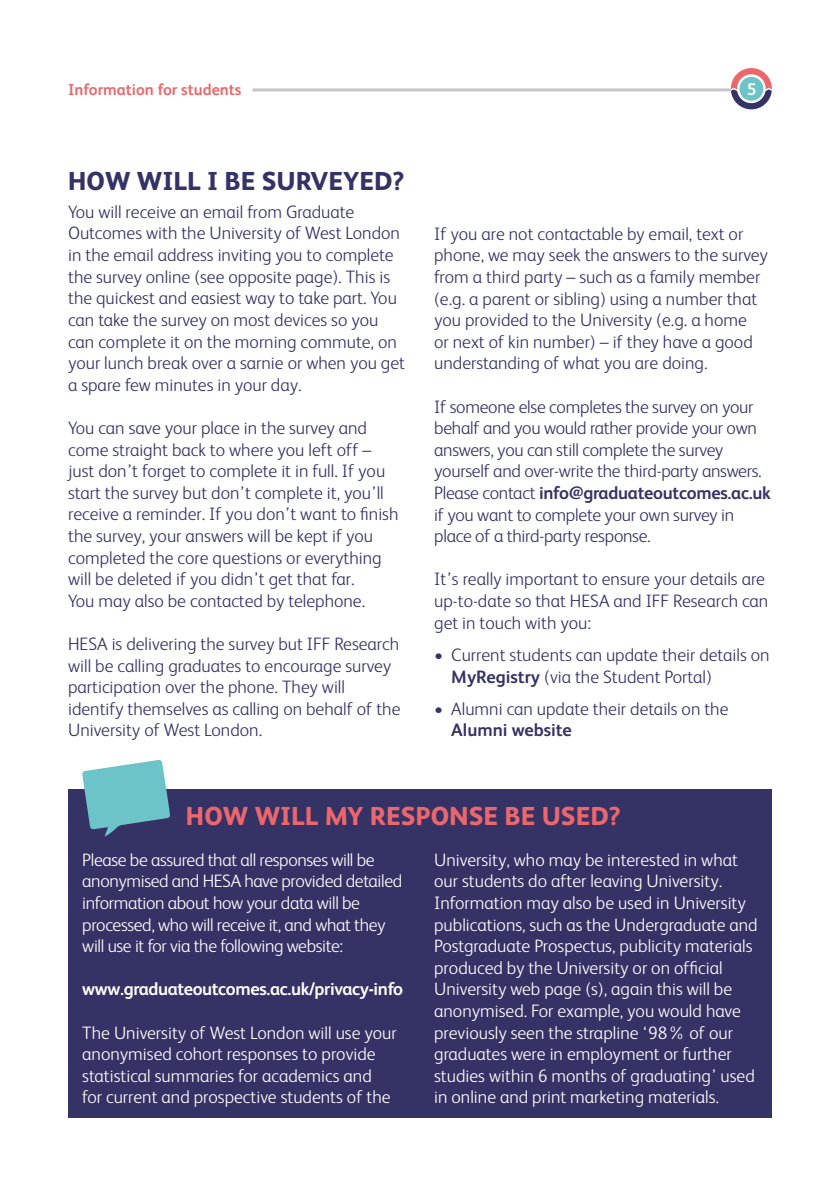
<style>
.page{position:relative;width:840px;height:1191px;background:#fff}
.page>*{position:absolute;margin:0;border:0;box-sizing:border-box;transform-origin:0 0}
.t1{font:800 26px "FS Albert";color:#ec676b}
.t2{font:800 26px "FS Albert";color:#353265}
.t3{font:300 18px/21.6px "FS Albert";color:#353265}
.t4{font:300 18px/21.6px "FS Albert";color:#fff}
.t5{font:300 18px/21.6px "FS Albert";letter-spacing:-.02em;color:#fff}
.t6{font:700 18px "FS Albert";letter-spacing:-.02em;color:#fff}
.t7{font:700 18px "FS Albert";color:#353265}
.t8{font:700 17px "FS Albert";color:#fff}
.t9{font:700 16px "FS Albert";color:#ec676b}
.s1{font-weight:700}
</style>
<div class="page">
<hr style="left:252px;top:88px;width:478px;height:3px;background:#c6c6c6">
<div style="left:68px;top:789px;width:703px;height:328px;background:#353265"></div>
<svg style="left:730px;top:68px;width:41px;height:41px"></svg>
<svg style="left:82px;top:760px;width:88px;height:76px"></svg>
<p class="t9" style="left:68px;top:78px;width:175px">Information for students</p>
<p class="t8" style="left:746px;top:78px;width:11px">5</p>
<h1 class="t2" style="left:68px;top:162px;width:337px">HOW WILL I BE SURVEYED?</h1>
<p class="t3" style="left:68px;top:200px;width:338px">You will receive an email from Graduate Outcomes with the University of West London in the email address inviting you to complete the survey online (see opposite page). This is the quickest and easiest way to take part. You can take the survey on most devices so you can complete it on the morning commute, on your lunch break over a sarnie or when you get a spare few minutes in your day.</p>
<p class="t3" style="left:68px;top:416px;width:332px">You can save your place in the survey and come straight back to where you left off – just don’t forget to complete it in full. If you start the survey but don’t complete it, you’ll receive a reminder. If you don’t want to finish the survey, your answers will be kept if you completed the core questions or everything will be deleted if you didn’t get that far.<br>You may also be contacted by telephone.</p>
<p class="t3" style="left:68px;top:632px;width:334px">HESA is delivering the survey but IFF Research will be calling graduates to encourage survey participation over the phone. They will identify themselves as calling on behalf of the University of West London.</p>
<p class="t3" style="left:434px;top:222px;width:335px">If you are not contactable by email, text or phone, we may seek the answers to the survey from a third party – such as a family member (e.g. a parent or sibling) using a number that you provided to the University (e.g. a home<br>or next of kin number) – if they have a good understanding of what you are doing.</p>
<p class="t3" style="left:434px;top:395px;width:338px">If someone else completes the survey on your behalf and you would rather provide your own answers, you can still complete the survey yourself and over-write the third-party answers.<br>Please contact <span class="s1">info@graduateoutcomes.ac.uk </span>if you want to complete your own survey in place of a third-party response.</p>
<p class="t3" style="left:434px;top:567px;width:335px">It’s really important to ensure your details are up-to-date so that HESA and IFF Research can get in touch with you:</p>
<p class="t3" style="left:451px;top:643px;width:319px;text-indent:-17px">• Current students can update their details on<br><span class="s1">MyRegistry</span> (via the Student Portal)</p>
<p class="t3" style="left:434px;top:697px;width:296px">• Alumni can update their details on the</p>
<p class="t7" style="left:451px;top:718px;width:122px">Alumni website</p>
<h1 class="t1" style="left:186px;top:797px;width:436px">HOW WILL MY RESPONSE BE USED?</h1>
<p class="t5" style="left:82px;top:848px;width:321px">Please be assured that all responses will be anonymised and HESA have provided detailed information about how your data will be processed, who will receive it, and what they will use it for via the following website:</p>
<p class="t6" style="left:82px;top:977px;width:322px">www.graduateoutcomes.ac.uk/privacy-info</p>
<p class="t4" style="left:82px;top:1020px;width:316px">The University of West London will use your anonymised cohort responses to provide statistical summaries for academics and<br>for current and prospective students of the</p>
<p class="t4" style="left:434px;top:848px;width:325px">University, who may be interested in what our students do after leaving University.<br>Information may also be used in University publications, such as the Undergraduate and Postgraduate Prospectus, publicity materials produced by the University or on official University web page (s), again this will be anonymised. For example, you would have previously seen the strapline ‘98% of our graduates were in employment or further studies within 6 months of graduating’ used in online and print marketing materials.</p>
</div>
